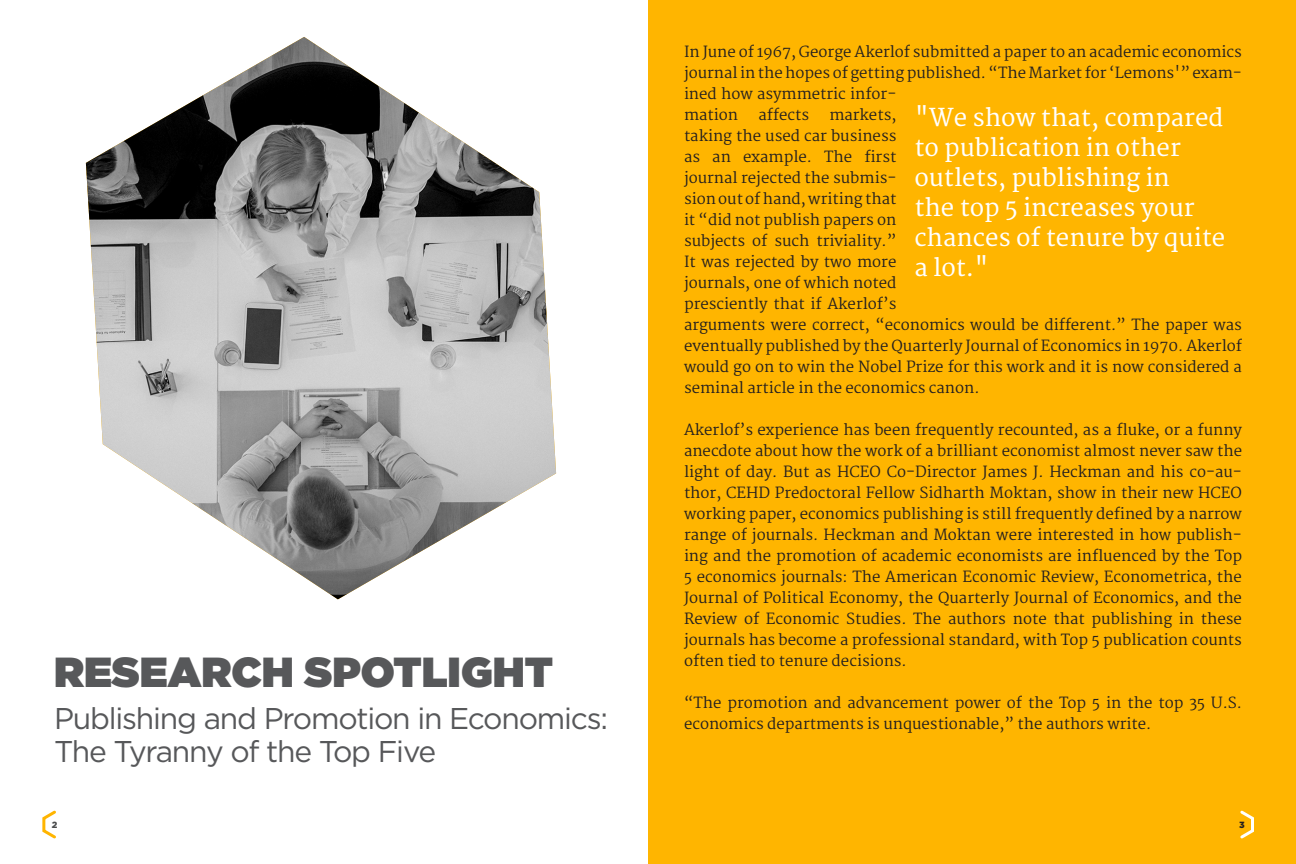
<style>
.page{position:relative;width:1296px;height:864px;background:#fff}
.page>*{position:absolute;margin:0;border:0;box-sizing:border-box;transform-origin:0 0}
.Titles_ND{font:900 42px "Gotham";color:#57585a}
.SubTitle_ND{font:30px/33px "Gotham";letter-spacing:-.04em;color:#57585a}
.PullQuote_ND{font:600 24px/30px "Martel";color:#fff}
.t1{font:15px/21px "Martel";color:#231f20}
.t2{font:900 9px "Gotham";color:#4b4c4d}
.t3{font:900 9px "Gotham";color:#231f20}
</style>
<div class="page">
<svg style="left:42px;top:810px;width:14px;height:29px"></svg>
<img style="left:86px;top:37px;width:470px;height:562px">
<div style="left:648px;top:0;width:648px;height:864px;background:#ffb500"></div>
<svg style="left:1240px;top:810px;width:14px;height:29px"></svg>
<p class="Titles_ND" style="left:54px;top:642px;width:500px">RESEARCH SPOTLIGHT</p>
<p class="SubTitle_ND" style="left:54px;top:701px;width:556px">Publishing and Promotion in Economics:<br>The Tyranny of the Top Five</p>
<p class="t2" style="left:52px;top:818px;width:7px">2</p>
<p class="t1" style="left:684px;top:41px;width:560px">In June of 1967, George Akerlof submitted a paper to an academic economics journal in the hopes of getting published. “The Market for ‘Lemons'” exam&shy;ined how asymmetric infor-<br>mation</p>
<p class="PullQuote_ND" style="left:914px;top:103px;width:312px">"We show that, compared to publication in other outlets, publishing in<br>the top 5 increases your chances of tenure by quite a lot."</p>
<p class="t1" style="left:758px;top:104px;width:52px">affects</p>
<p class="t1" style="left:684px;top:104px;width:560px;text-indent:145px">markets,<br>taking the used car business<br>as an example. The first<br>journal rejected the submis-<br>sion out of hand, writing that<br>it “did not publish papers on<br>subjects of such triviality.”<br>It was rejected by two more<br>journals, one of which noted<br>presciently that if Akerlof’s<br>arguments were correct, “economics would be different.” The paper was eventually published by the Quarterly Journal of Economics in 1970. Akerlof would go on to win the Nobel Prize for this work and it is now considered a seminal article in the economics canon.</p>
<p class="t1" style="left:684px;top:419px;width:560px;text-align:justify">Akerlof’s experience has been frequently recounted, as a fluke, or a funny anecdote about how the work of a brilliant economist almost never saw the light of day. But as HCEO Co-Director James J. Heckman and his co-au&shy;thor, CEHD Predoctoral Fellow Sidharth Moktan, show in their new HCEO working paper, economics publishing is still frequently defined by a narrow range of journals. Heckman and Moktan were interested in how publish&shy;ing and the promotion of academic economists are influenced by the Top 5 economics journals: The American Economic Review, Econometrica, the Journal of Political Economy, the Quarterly Journal of Economics, and the Review of Economic Studies. The authors note that publishing in these journals has become a professional standard, with Top 5 publication counts often tied to tenure decisions.</p>
<p class="t1" style="left:684px;top:692px;width:560px">“The promotion and advancement power of the Top 5 in the top 35 U.S. economics departments is unquestionable,” the authors write.</p>
<p class="t3" style="left:1239px;top:818px;width:7px">3</p>
</div>
